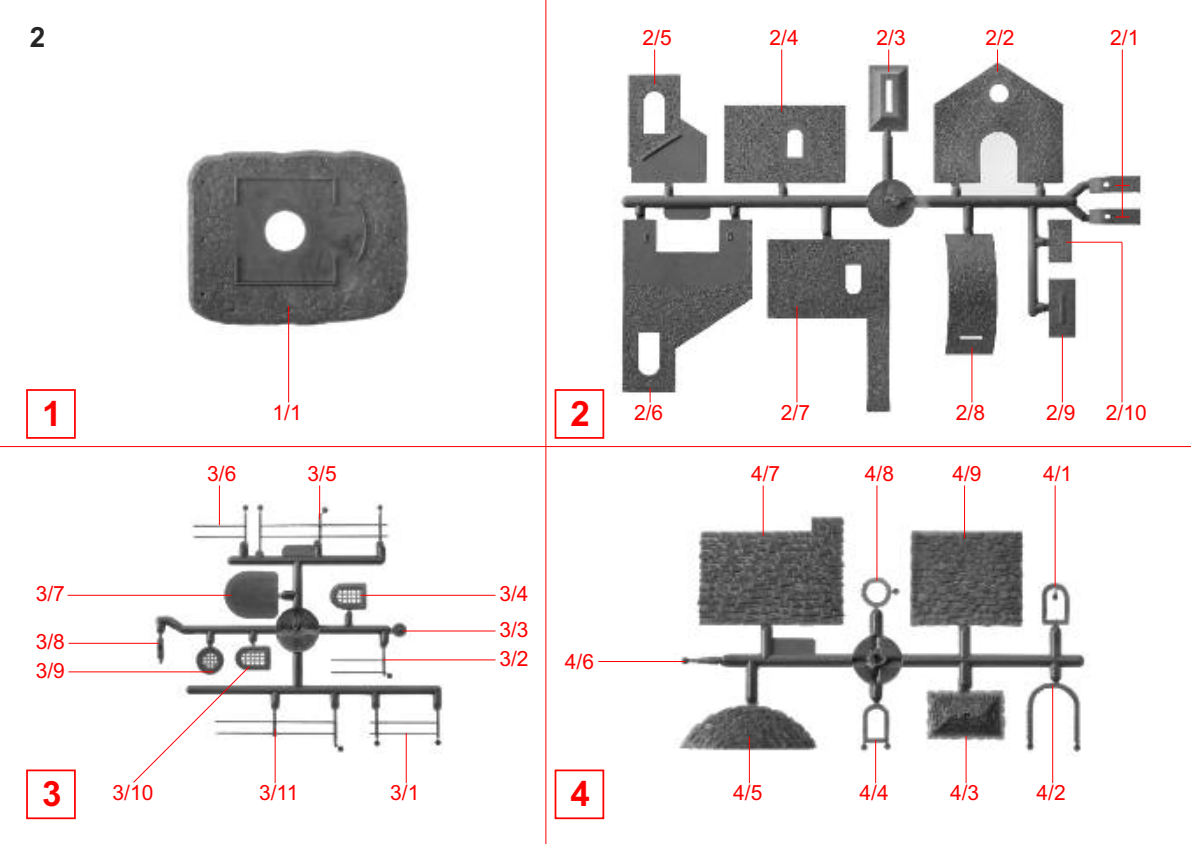
<style>
.page{position:relative;width:1191px;height:844px;background:#fff}
.page>*{position:absolute;margin:0;border:0;box-sizing:border-box;transform-origin:0 0}
.t1{font:700 35px "Arial";color:#f00}
.t2{font:700 28px "Arial";color:#272627}
.t3{font:21px/28.9px "Arial";color:#f00}
</style>
<div class="page">
<hr style="left:545px;top:0;width:1px;height:843px;background:#f00">
<hr style="left:0;top:446px;width:1191px;height:1px;background:#f00">
<img style="left:186px;top:149px;width:223px;height:185px">
<img style="left:614px;top:58px;width:531px;height:357px">
<img style="left:149px;top:501px;width:297px;height:252px">
<img style="left:673px;top:511px;width:412px;height:245px">
<div style="left:26px;top:389px;width:50px;height:49px;border:2px solid #f00"></div>
<div style="left:554px;top:389px;width:50px;height:49px;border:2px solid #f00"></div>
<div style="left:26px;top:769px;width:50px;height:50px;border:2px solid #f00"></div>
<div style="left:554px;top:769px;width:50px;height:50px;border:2px solid #f00"></div>
<hr style="left:319px;top:485px;width:1px;height:34px;background:#f00">
<hr style="left:762px;top:485px;width:1px;height:51px;background:#f00">
<hr style="left:876px;top:485px;width:1px;height:95px;background:#f00">
<hr style="left:964px;top:485px;width:1px;height:53px;background:#f00">
<hr style="left:1054px;top:485px;width:1px;height:101px;background:#f00">
<hr style="left:219px;top:485px;width:1px;height:40px;background:#f00">
<hr style="left:654px;top:49px;width:1px;height:35px;background:#f00">
<svg style="left:649px;top:388px;width:1px;height:14px"></svg>
<hr style="left:781px;top:49px;width:1px;height:62px;background:#f00">
<svg style="left:888px;top:49px;width:1px;height:23px"></svg>
<hr style="left:796px;top:306px;width:1px;height:96px;background:#f00">
<hr style="left:288px;top:306px;width:1px;height:96px;background:#f00">
<hr style="left:275px;top:728px;width:1px;height:55px;background:#f00">
<hr style="left:406px;top:732px;width:1px;height:51px;background:#f00">
<hr style="left:749px;top:736px;width:1px;height:47px;background:#f00">
<hr style="left:598px;top:661px;width:87px;height:1px;background:#f00">
<hr style="left:875px;top:739px;width:1px;height:44px;background:#f00">
<hr style="left:965px;top:735px;width:1px;height:48px;background:#f00">
<hr style="left:1052px;top:685px;width:1px;height:98px;background:#f00">
<hr style="left:971px;top:347px;width:1px;height:55px;background:#f00">
<hr style="left:1062px;top:335px;width:1px;height:67px;background:#f00">
<hr style="left:1121px;top:242px;width:1px;height:160px;background:#f00">
<hr style="left:1066px;top:242px;width:56px;height:1px;background:#f00">
<hr style="left:68px;top:594px;width:163px;height:1px;background:#f00">
<hr style="left:360px;top:594px;width:135px;height:1px;background:#f00">
<hr style="left:403px;top:630px;width:92px;height:1px;background:#f00">
<hr style="left:383px;top:659px;width:112px;height:1px;background:#f00">
<hr style="left:68px;top:642px;width:91px;height:1px;background:#f00">
<svg style="left:132px;top:665px;width:119px;height:118px"></svg>
<hr style="left:68px;top:671px;width:145px;height:1px;background:#f00">
<svg style="left:1115px;top:185px;width:14px;height:1px"></svg>
<svg style="left:1115px;top:216px;width:14px;height:1px"></svg>
<svg style="left:997px;top:49px;width:1px;height:23px"></svg>
<hr style="left:1121px;top:49px;width:1px;height:168px;background:#f00">
<h2 class="t2" style="left:30px;top:21px;width:17px">2</h2>
<p class="t3" style="left:642px;top:23px;width:31px">2/5</p>
<p class="t3" style="left:769px;top:23px;width:31px">2/4</p>
<p class="t3" style="left:876px;top:23px;width:31px">2/3</p>
<p class="t3" style="left:985px;top:23px;width:31px">2/2</p>
<p class="t3" style="left:1110px;top:23px;width:31px">2/1</p>
<h1 class="t1" style="left:42px;top:393px;width:21px">1</h1>
<h1 class="t1" style="left:570px;top:393px;width:21px">2</h1>
<p class="t3" style="left:272px;top:398px;width:31px">1/1</p>
<p class="t3" style="left:634px;top:398px;width:31px">2/6</p>
<p class="t3" style="left:781px;top:398px;width:31px">2/7</p>
<p class="t3" style="left:955px;top:398px;width:31px">2/8</p>
<p class="t3" style="left:1046px;top:398px;width:31px">2/9</p>
<p class="t3" style="left:1106px;top:398px;width:42px">2/10</p>
<p class="t3" style="left:207px;top:458px;width:31px">3/6</p>
<p class="t3" style="left:307px;top:458px;width:31px">3/5</p>
<p class="t3" style="left:751px;top:458px;width:31px">4/7</p>
<p class="t3" style="left:865px;top:458px;width:31px">4/8</p>
<p class="t3" style="left:952px;top:458px;width:31px">4/9</p>
<p class="t3" style="left:1043px;top:458px;width:31px">4/1</p>
<p class="t3" style="left:36px;top:579px;width:31px">3/7</p>
<p class="t3" style="left:499px;top:579px;width:31px">3/4</p>
<p class="t3" style="left:36px;top:627px;width:31px">3/8<br>3/9</p>
<p class="t3" style="left:499px;top:615px;width:31px">3/3<br>3/2</p>
<p class="t3" style="left:565px;top:647px;width:31px">4/6</p>
<h1 class="t1" style="left:42px;top:773px;width:21px">3</h1>
<h1 class="t1" style="left:570px;top:773px;width:21px">4</h1>
<p class="t3" style="left:113px;top:778px;width:42px">3/10</p>
<p class="t3" style="left:259px;top:778px;width:41px">3/11</p>
<p class="t3" style="left:390px;top:778px;width:31px">3/1</p>
<p class="t3" style="left:733px;top:778px;width:31px">4/5</p>
<p class="t3" style="left:859px;top:778px;width:31px">4/4</p>
<p class="t3" style="left:950px;top:778px;width:31px">4/3</p>
<p class="t3" style="left:1036px;top:778px;width:31px">4/2</p>
</div>
